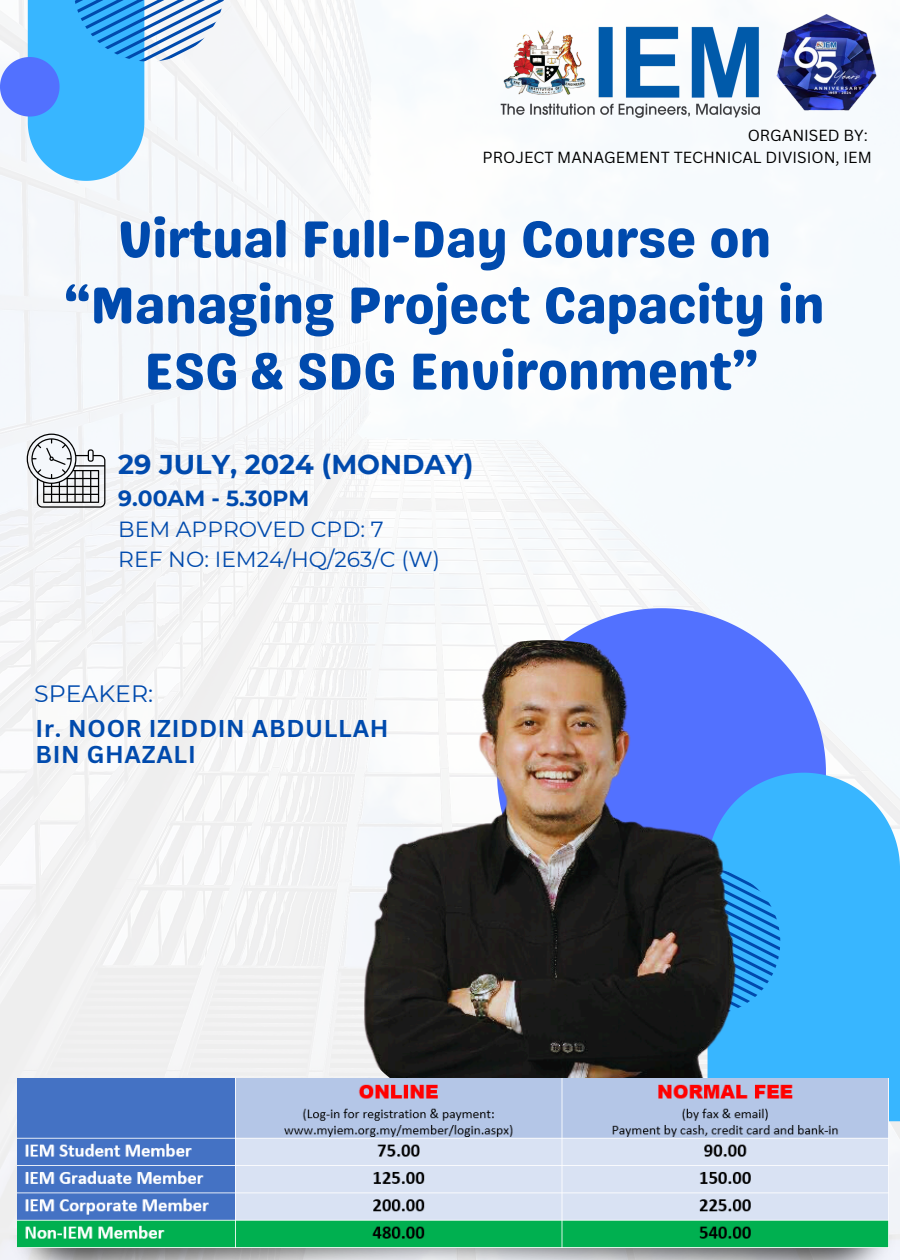
<style>
.page{position:relative;width:900px;height:1260px;background:#fff}
.page>*{position:absolute;margin:0;border:0;box-sizing:border-box;transform-origin:0 0}
.t1{font:51.88px/66.1px "Genty Sans";color:#004aad;text-align:center}
.t2{font:700 27.12px "Montserrat";color:#004aad}
.t3{font:700 23.69px/25.3px "Canva Sans";letter-spacing:.03em;color:#004aad}
.t4{font:23.62px "Montserrat";color:#004aad}
.t5{font:21.88px/30.8px "Montserrat";color:#004aad}
.t6{font:700 21.88px "Montserrat";color:#004aad}
.t7{font:15.62px "Canva Sans";color:#000}
</style>
<div class="page">
<img style="left:0;top:0;width:900px;height:1260px">
<svg style="left:497px;top:608px;width:329px;height:165px;fill:#5271ff"></svg>
<div style="left:708px;top:773px;width:192px;height:348px;background:#38b6ff"></div>
<svg style="left:759px;top:970px;width:21px;height:45px"></svg>
<svg style="left:0;top:0;width:225px;height:181px"></svg>
<img style="left:300px;top:640px;width:494px;height:494px;border-radius:50%">
<img style="left:493px;top:25px;width:261px;height:93px">
<img style="left:754px;top:0;width:141px;height:181px">
<img style="left:6px;top:1235px;width:894px;height:25px">
<img style="left:17px;top:1079px;width:871px;height:169px">
<svg style="left:27px;top:434px;width:78px;height:74px"></svg>
<h3 class="t7" style="left:748px;top:125px;width:122px">ORGANISED BY:</h3>
<h4 class="t7" style="left:483px;top:146px;width:391px">PROJECT MANAGEMENT TECHNICAL DIVISION, IEM</h4>
<h1 class="t1" style="left:64px;top:206px;width:762px">Virtual Full-Day Course on “Managing Project Capacity in<br>ESG &amp; SDG Environment”</h1>
<p class="t2" style="left:118px;top:448px;width:357px">29 JULY, 2024 (MONDAY)</p>
<p class="t6" style="left:118px;top:485px;width:193px">9.00AM - 5.30PM</p>
<h4 class="t5" style="left:118px;top:513px;width:323px">BEM APPROVED CPD: 7<br>REF NO: IEM24/HQ/263/C (W)</h4>
<p class="t4" style="left:34px;top:679px;width:121px">SPEAKER:</p>
<h2 class="t3" style="left:36px;top:715px;width:355px">Ir. NOOR IZIDDIN ABDULLAH<br>BIN GHAZALI</h2>
</div>
